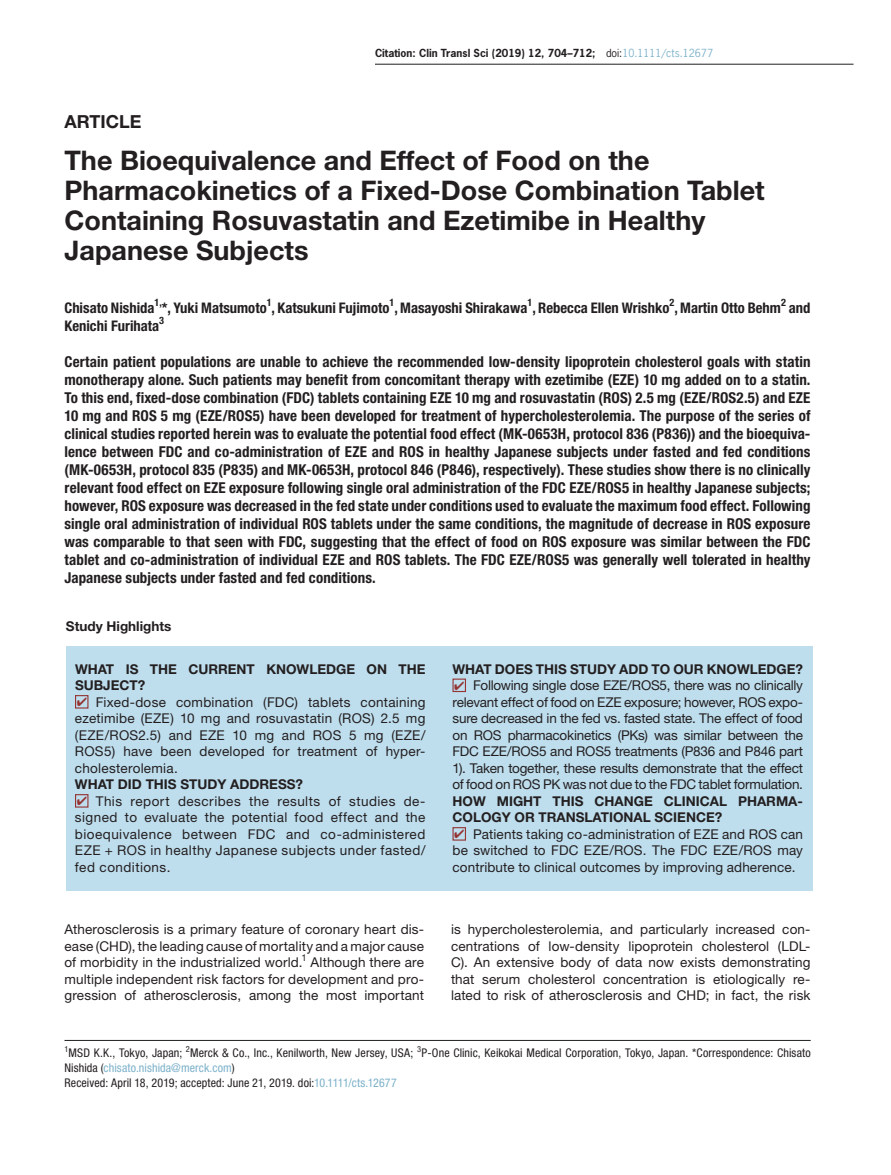
<style>
.page{position:relative;width:891px;height:1175px;background:#fff}
.page>*{position:absolute;margin:0;border:0;box-sizing:border-box;transform-origin:0 0}
.t1{font:700 27px/30px "Helvetica Neue LT Std";color:#231f20}
.t2{font:700 18px "Helvetica Neue LT Std";color:#231f20}
.t3{font:700 condensed 15px/18px "Helvetica Neue LT Std";letter-spacing:.005em;color:#231f20;text-align:justify}
.t4{font:700 condensed 14.7px/18px "Helvetica Neue LT Std";color:#231f20}
.t5{font:13.5px/16.5px "Helvetica Neue LT Std";letter-spacing:.01em;color:#231f20;text-align:justify}
.t6{font:700 13.5px/16.5px "Helvetica Neue LT Std";color:#231f20}
.t7{font:condensed 12px/15px "Helvetica Neue LT Std";letter-spacing:.01em;color:#231f20}
.t8{font:700 10.5px "News Gothic Std";color:#231f20}
.t9{font:700 condensed 10.2px "Helvetica Neue LT Std";color:#231f20}
.s1{font-weight:400}
.s2{font-weight:400;color:#7cb1ca}
.s3{color:#943433}
.s4{color:#7cb1ca}
</style>
<div class="page">
<hr style="left:375px;top:64px;width:479px;height:1px;background:#231f20">
<hr style="left:64px;top:1040px;width:747px;height:1px;background:#231f20">
<div style="left:66px;top:603px;width:746px;height:287px;background:#bedded"></div>
<div style="left:54px;top:600px;width:770px;height:45px;background:#fff"></div>
<div style="left:75px;top:695px;width:13px;height:13px;border:1px solid #943433"></div>
<div style="left:75px;top:794px;width:13px;height:13px;border:1px solid #943433"></div>
<div style="left:453px;top:678px;width:13px;height:14px;border:1px solid #943433"></div>
<div style="left:453px;top:827px;width:13px;height:13px;border:1px solid #943433"></div>
<p class="t8" style="left:375px;top:46px;width:340px">Citation: Clin Transl Sci (2019) 12, 704–712; <span class="s1">doi:</span><span class="s2">10.1111/cts.12677</span></p>
<h2 class="t2" style="left:64px;top:111px;width:78px">ARTICLE</h2>
<h1 class="t1" style="left:64px;top:145px;width:702px">The Bioequivalence and Effect of Food on the Pharmacokinetics of a Fixed-Dose Combination Tablet Containing Rosuvastatin and Ezetimibe in Healthy Japanese Subjects</h1>
<p class="t4" style="left:64px;top:298px;width:748px">Chisato Nishida<sup>1,</sup>*, Yuki Matsumoto<sup>1</sup>, Katsukuni Fujimoto<sup>1</sup>, Masayoshi Shirakawa<sup>1</sup>, Rebecca Ellen Wrishko<sup>2</sup>, Martin Otto Behm<sup>2</sup> and<br>Kenichi Furihata</p>
<p class="t9" style="left:159px;top:314px;width:6px">3</p>
<p class="t3" style="left:65px;top:352px;width:748px">Certain patient populations are unable to achieve the recommended low-density lipoprotein cholesterol goals with statin monotherapy alone. Such patients may benefit from concomitant therapy with ezetimibe (EZE) 10 mg added on to a statin.<br>To this end, fixed-dose combination (FDC) tablets containing EZE 10 mg and rosuvastatin (ROS) 2.5 mg (EZE/ROS2.5) and EZE 10 mg and ROS 5 mg (EZE/ROS5) have been developed for treatment of hypercholesterolemia. The purpose of the series of clinical studies reported herein was to evaluate the potential food effect (MK-0653H, protocol 836 (P836)) and the bioequiva&shy;lence between FDC and co-administration of EZE and ROS in healthy Japanese subjects under fasted and fed conditions (MK-0653H, protocol 835 (P835) and MK-0653H, protocol 846 (P846), respectively). These studies show there is no clinically relevant food effect on EZE exposure following single oral administration of the FDC EZE/ROS5 in healthy Japanese subjects; however, ROS exposure was decreased in the fed state under conditions used to evaluate the maximum food effect. Following single oral administration of individual ROS tablets under the same conditions, the magnitude of decrease in ROS exposure was comparable to that seen with FDC, suggesting that the effect of food on ROS exposure was similar between the FDC tablet and co-administration of individual EZE and ROS tablets. The FDC EZE/ROS5 was generally well tolerated in healthy Japanese subjects under fasted and fed conditions.</p>
<p class="t6" style="left:66px;top:617px;width:107px">Study Highlights</p>
<p class="t6" style="left:75px;top:660px;width:352px">WHAT IS THE CURRENT KNOWLEDGE ON THE<br>SUBJECT?</p>
<p class="t5" style="left:75px;top:693px;width:352px"><span class="s3">✔</span> Fixed-dose combination (FDC) tablets containing ezetimibe (EZE) 10 mg and rosuvastatin (ROS) 2.5 mg (EZE/ROS2.5) and EZE 10 mg and ROS 5 mg (EZE/ ROS5) have been developed for treatment of hyper&shy;cholesterolemia.</p>
<p class="t6" style="left:75px;top:776px;width:230px">WHAT DID THIS STUDY ADDRESS?</p>
<p class="t5" style="left:75px;top:792px;width:352px"><span class="s3">✔</span> This report describes the results of studies de&shy;signed to evaluate the potential food effect and the bioequivalence between FDC and co-administered EZE + ROS in healthy Japanese subjects under fasted/ fed conditions.</p>
<p class="t6" style="left:453px;top:660px;width:352px">WHAT DOES THIS STUDY ADD TO OUR KNOWLEDGE?</p>
<p class="t5" style="left:453px;top:677px;width:352px"><span class="s3">✔</span> Following single dose EZE/ROS5, there was no clinically relevant effect of food on EZE exposure; however, ROS expo&shy;sure decreased in the fed vs. fasted state. The effect of food on ROS pharmacokinetics (PKs) was similar between the FDC EZE/ROS5 and ROS5 treatments (P836 and P846 part 1). Taken together, these results demonstrate that the effect of food on ROS PK was not due to the FDC tablet formulation.</p>
<p class="t6" style="left:453px;top:792px;width:352px">HOW MIGHT THIS CHANGE CLINICAL PHARMA-<br>COLOGY OR TRANSLATIONAL SCIENCE?</p>
<p class="t5" style="left:453px;top:825px;width:352px"><span class="s3">✔</span> Patients taking co-administration of EZE and ROS can be switched to FDC EZE/ROS. The FDC EZE/ROS may contribute to clinical outcomes by improving adherence.</p>
<p class="t5" style="left:64px;top:921px;width:361px">Atherosclerosis is a primary feature of coronary heart dis&shy;ease (CHD), the leading cause of mortality and a major cause of morbidity in the industrialized world.<sup>1</sup> Although there are multiple independent risk factors for development and pro&shy;gression of atherosclerosis, among the most important</p>
<p class="t5" style="left:451px;top:920px;width:361px">is hypercholesterolemia, and particularly increased con&shy;centrations of low-density lipoprotein cholesterol (LDL-C). An extensive body of data now exists demonstrating that serum cholesterol concentration is etiologically re&shy;lated to risk of atherosclerosis and CHD; in fact, the risk</p>
<p class="t7" style="left:64px;top:1045px;width:748px"><sup>1</sup>MSD K.K., Tokyo, Japan; <sup>2</sup>Merck &amp; Co., Inc., Kenilworth, New Jersey, USA; <sup>3</sup>P-One Clinic, Keikokai Medical Corporation, Tokyo, Japan. *Correspondence: Chisato<br>Nishida (<span class="s4">chisato.nishida@merck.com</span>)<br>Received: April 18, 2019; accepted: June 21, 2019. doi:<span class="s4">10.1111/cts.12677</span></p>
</div>
